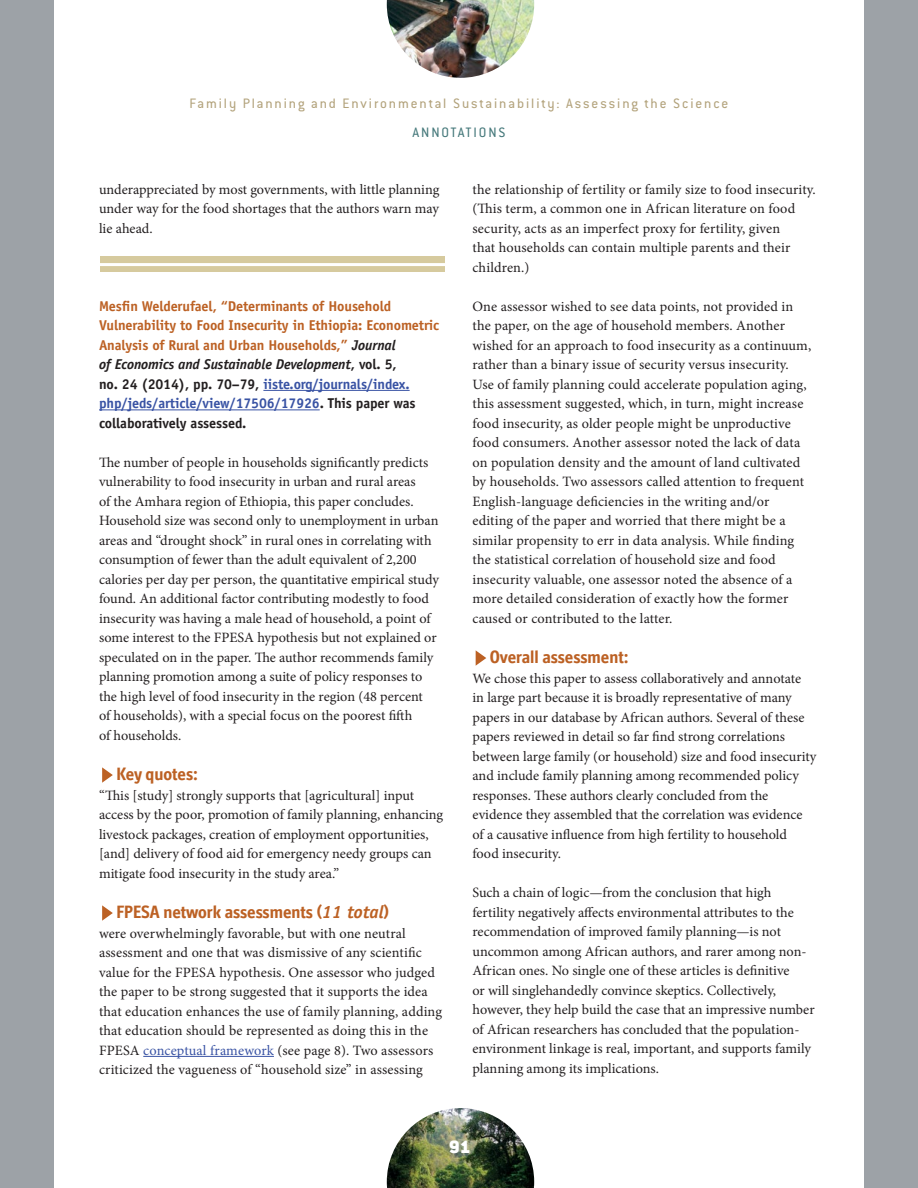
<style>
.page{position:relative;width:918px;height:1188px;background:#fff}
.page>*{position:absolute;margin:0;border:0;box-sizing:border-box;transform-origin:0 0}
.t1{font:900 19.5px "Conduit ITC Std";color:#fff}
.t2{font:700 18px "Officina Display ITC Std";color:#bc6124}
.t3{font:15px "Conduit ITC Std";letter-spacing:.13em;color:#b3a37c}
.t4{font:15px "Conduit ITC Std";letter-spacing:.13em;color:#46797b}
.t5{font:14.25px/19.5px "Minion Pro";color:#231f20}
.t6{font:700 14.25px/19.5px "Officina Sans";letter-spacing:-.01em;color:#bc6124}
.s1{font-style:italic;color:#231f20}
.s2{color:#231f20}
.s3{color:#3953a4}
.s4{font-family:"Officina Sans";font-style:italic}
</style>
<div class="page">
<div style="left:0;top:0;width:54px;height:1188px;background:#9da2a7"></div>
<div style="left:864px;top:0;width:54px;height:1188px;background:#9da2a7"></div>
<img style="left:387px;top:0;width:147px;height:78px">
<img style="left:387px;top:1108px;width:147px;height:80px">
<hr style="left:263px;top:390px;width:147px;height:1px;background:#3953a4">
<hr style="left:99px;top:410px;width:221px;height:1px;background:#3953a4">
<hr style="left:143px;top:1056px;width:131px;height:1px;background:#3953a4">
<div style="left:100px;top:257px;width:344px;height:15px;background:#d6ca9e"></div>
<hr style="left:99px;top:263px;width:346px;height:3px;background:#fff">
<svg style="left:102px;top:767px;width:11px;height:16px"></svg>
<svg style="left:102px;top:905px;width:11px;height:16px"></svg>
<svg style="left:476px;top:650px;width:10px;height:16px"></svg>
<p class="t3" style="left:190px;top:95px;width:540px">Family Planning and Environmental Sustainability: Assessing the Science</p>
<p class="t4" style="left:412px;top:123px;width:95px">ANNOTATIONS</p>
<p class="t5" style="left:99px;top:180px;width:342px;text-align:justify">underappreciated by most governments, with little planning under way for the food shortages that the authors warn may lie ahead.</p>
<p class="t6" style="left:99px;top:296px;width:342px">Mesfin Welderufael, “Determinants of Household Vulnerability to Food Insecurity in Ethiopia: Econometric Analysis of Rural and Urban Households,” <span class="s1">Journal<br>of Economics and Sustainable Development</span><span class="s2">, vol. 5,<br>no. 24 (2014), pp. 70–79,</span> <span class="s3">iiste.org/journals/index. php/jeds/article/view/17506/17926</span><span class="s2">. This paper was collaboratively assessed.</span></p>
<p class="t5" style="left:99px;top:453px;width:342px">The number of people in households significantly predicts vulnerability to food insecurity in urban and rural areas<br>of the Amhara region of Ethiopia, this paper concludes.<br>Household size was second only to unemployment in urban areas and “drought shock” in rural ones in correlating with consumption of fewer than the adult equivalent of 2,200 calories per day per person, the quantitative empirical study found. An additional factor contributing modestly to food insecurity was having a male head of household, a point of some interest to the FPESA hypothesis but not explained or speculated on in the paper. The author recommends family planning promotion among a suite of policy responses to the high level of food insecurity in the region (48 percent<br>of households), with a special focus on the poorest fifth<br>of households.</p>
<p class="t2" style="left:116px;top:764px;width:83px">Key quotes:</p>
<p class="t5" style="left:99px;top:786px;width:346px">“This [study] strongly supports that [agricultural] input access by the poor, promotion of family planning, enhancing livestock packages, creation of employment opportunities, [and] delivery of food aid for emergency needy groups can mitigate food insecurity in the study area.”</p>
<p class="t2" style="left:116px;top:902px;width:274px">FPESA network assessments (<span class="s4">11 total</span>)</p>
<p class="t5" style="left:99px;top:924px;width:345px">were overwhelmingly favorable, but with one neutral assessment and one that was dismissive of any scientific value for the FPESA hypothesis. One assessor who judged the paper to be strong suggested that it supports the idea that education enhances the use of family planning, adding that education should be represented as doing this in the FPESA <span class="s3">conceptual framework</span> (see page 8). Two assessors criticized the vagueness of “household size” in assessing</p>
<p class="t5" style="left:473px;top:180px;width:345px">the relationship of fertility or family size to food insecurity. (This term, a common one in African literature on food security, acts as an imperfect proxy for fertility, given<br>that households can contain multiple parents and their children.)</p>
<p class="t5" style="left:473px;top:297px;width:340px">One assessor wished to see data points, not provided in the paper, on the age of household members. Another wished for an approach to food insecurity as a continuum, rather than a binary issue of security versus insecurity.<br>Use of family planning could accelerate population aging, this assessment suggested, which, in turn, might increase food insecurity, as older people might be unproductive food consumers. Another assessor noted the lack of data on population density and the amount of land cultivated by households. Two assessors called attention to frequent English-language deficiencies in the writing and/or editing of the paper and worried that there might be a similar propensity to err in data analysis. While finding the statistical correlation of household size and food insecurity valuable, one assessor noted the absence of a more detailed consideration of exactly how the former caused or contributed to the latter.</p>
<p class="t2" style="left:490px;top:647px;width:140px">Overall assessment:</p>
<p class="t5" style="left:472px;top:669px;width:345px">We chose this paper to assess collaboratively and annotate<br>in large part because it is broadly representative of many papers in our database by African authors. Several of these papers reviewed in detail so far find strong correlations between large family (or household) size and food insecurity and include family planning among recommended policy responses. These authors clearly concluded from the evidence they assembled that the correlation was evidence of a causative influence from high fertility to household food insecurity.</p>
<p class="t5" style="left:472px;top:883px;width:344px">Such a chain of logic—from the conclusion that high fertility negatively affects environmental attributes to the recommendation of improved family planning—is not uncommon among African authors, and rarer among non-African ones. No single one of these articles is definitive<br>or will singlehandedly convince skeptics. Collectively, however, they help build the case that an impressive number of African researchers has concluded that the population&shy;environment linkage is real, important, and supports family planning among its implications.</p>
<h1 class="t1" style="left:449px;top:1136px;width:23px">91</h1>
</div>
